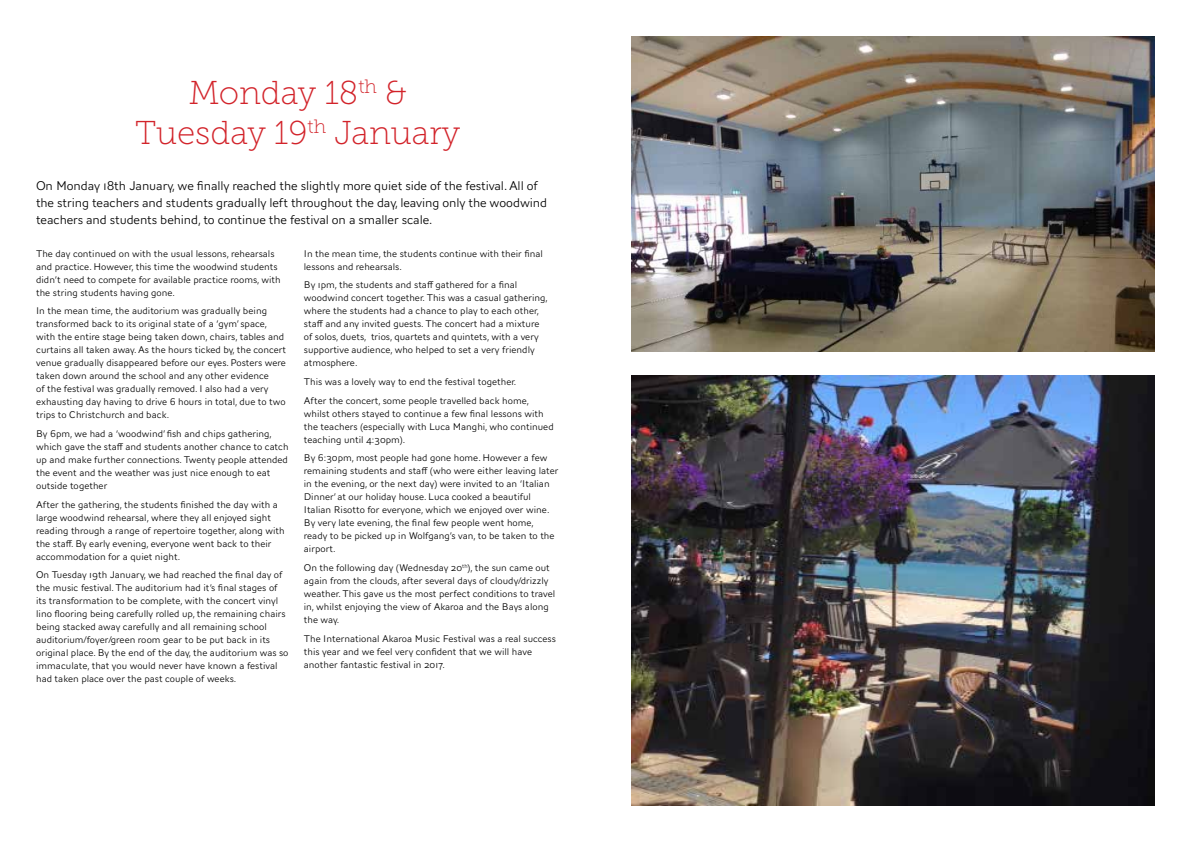
<style>
.page{position:relative;width:1191px;height:842px;background:#fff}
.page>*{position:absolute;margin:0;border:0;box-sizing:border-box;transform-origin:0 0}
.t1{font:33px/39.6px "Museo Slab 100";color:#d2232a;text-align:center}
.t2{font:300 13px/17px "AW Conqueror Sans";letter-spacing:-.01em;color:#000}
.t3{font:300 10px/13px "AW Conqueror Sans";color:#000}
</style>
<div class="page">
<img style="left:631px;top:36px;width:524px;height:315px">
<img style="left:631px;top:376px;width:524px;height:430px">
<h1 class="t1" style="left:135px;top:73px;width:327px">Monday 18<sup>th</sup> &amp;<br>Tuesday 19<sup>th</sup> January</h1>
<p class="t2" style="left:36px;top:177px;width:512px">On Monday 18th January, we finally reached the slightly more quiet side of the festival. All of the string teachers and students gradually left throughout the day, leaving only the woodwind teachers and students behind, to continue the festival on a smaller scale.</p>
<p class="t3" style="left:36px;top:247px;width:246px">The day continued on with the usual lessons, rehearsals and practice. However, this time the woodwind students didn’t need to compete for available practice rooms, with the string students having gone.</p>
<p class="t3" style="left:36px;top:304px;width:251px">In the mean time, the auditorium was gradually being transformed back to its original state of a ‘gym’ space, with the entire stage being taken down, chairs, tables and curtains all taken away. As the hours ticked by, the concert venue gradually disappeared before our eyes. Posters were taken down around the school and any other evidence<br>of the festival was gradually removed. I also had a very exhausting day having to drive 6 hours in total, due to two trips to Christchurch and back.</p>
<p class="t3" style="left:36px;top:427px;width:254px">By 6pm, we had a ‘woodwind’ fish and chips gathering, which gave the staff and students another chance to catch up and make further connections. Twenty people attended the event and the weather was just nice enough to eat outside together</p>
<p class="t3" style="left:36px;top:498px;width:250px">After the gathering, the students finished the day with a large woodwind rehearsal, where they all enjoyed sight reading through a range of repertoire together, along with the staff. By early evening, everyone went back to their accommodation for a quiet night.</p>
<p class="t3" style="left:36px;top:568px;width:254px">On Tuesday 19th January, we had reached the final day of the music festival. The auditorium had it’s final stages of its transformation to be complete, with the concert vinyl lino flooring being carefully rolled up, the remaining chairs being stacked away carefully and all remaining school auditorium/foyer/green room gear to be put back in its original place. By the end of the day, the auditorium was so immaculate, that you would never have known a festival had taken place over the past couple of weeks.</p>
<p class="t3" style="left:304px;top:247px;width:241px">In the mean time, the students continue with their final lessons and rehearsals.</p>
<p class="t3" style="left:304px;top:278px;width:246px">By 1pm, the students and staff gathered for a final woodwind concert together. This was a casual gathering, where the students had a chance to play to each other, staff and any invited guests. The concert had a mixture of solos, duets, trios, quartets and quintets, with a very supportive audience, who helped to set a very friendly atmosphere.</p>
<p class="t3" style="left:304px;top:372px;width:227px;line-height:18.7px">This was a lovely way to end the festival together.<br>After the concert, some people travelled back home,</p>
<p class="t3" style="left:304px;top:407px;width:251px">whilst others stayed to continue a few final lessons with the teachers (especially with Luca Manghi, who continued teaching until 4:30pm).</p>
<p class="t3" style="left:304px;top:451px;width:256px">By 6:30pm, most people had gone home. However a few remaining students and staff (who were either leaving later in the evening, or the next day) were invited to an ‘Italian Dinner’ at our holiday house. Luca cooked a beautiful Italian Risotto for everyone, which we enjoyed over wine.<br>By very late evening, the final few people went home, ready to be picked up in Wolfgang’s van, to be taken to the airport.</p>
<p class="t3" style="left:304px;top:561px;width:253px">On the following day (Wednesday 20<sup>th</sup>), the sun came out again from the clouds, after several days of cloudy/drizzly weather. This gave us the most perfect conditions to travel in, whilst enjoying the view of Akaroa and the Bays along the way.</p>
<p class="t3" style="left:304px;top:632px;width:253px">The International Akaroa Music Festival was a real success this year and we feel very confident that we will have another fantastic festival in 2017.</p>
</div>
